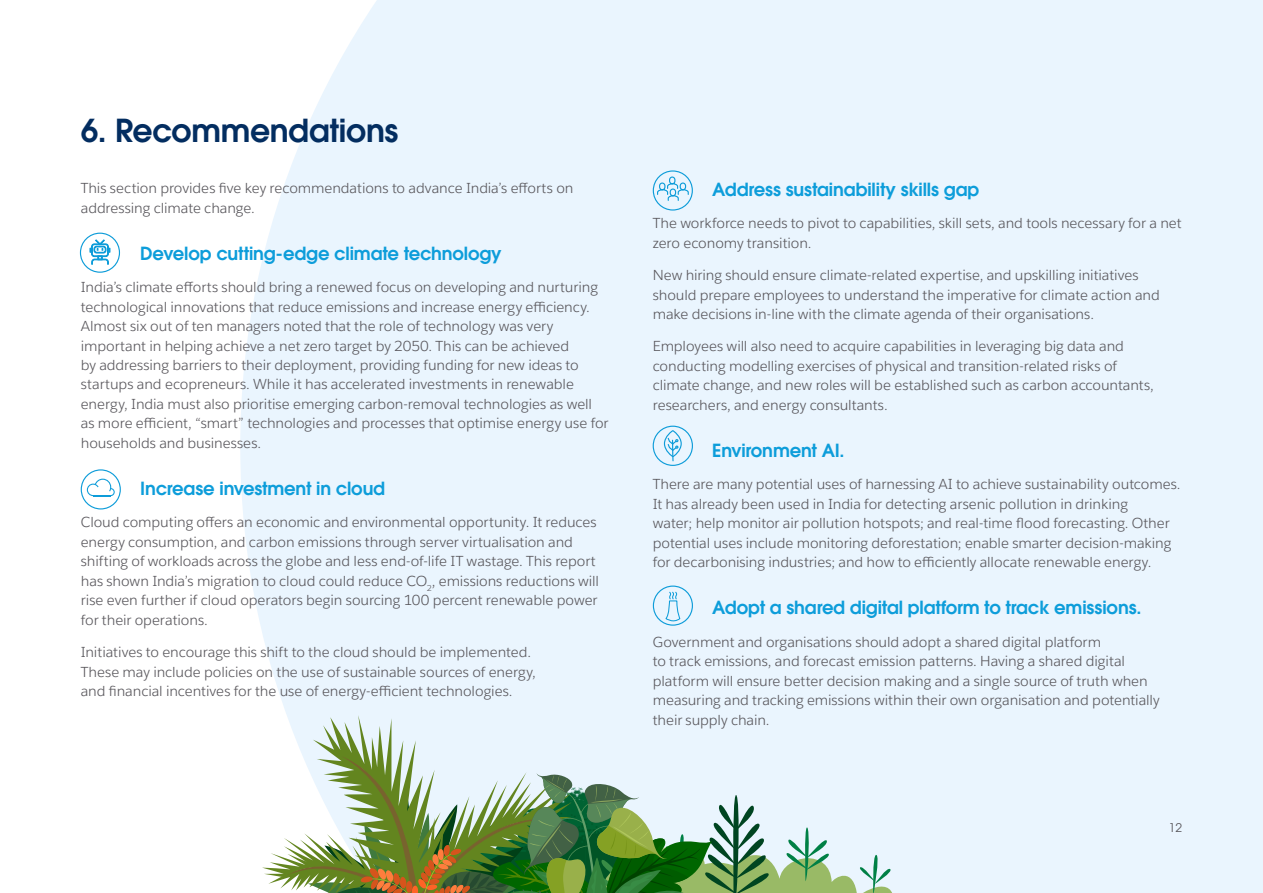
<style>
.page{position:relative;width:1263px;height:893px;background:#fff}
.page>*{position:absolute;margin:0;border:0;box-sizing:border-box;transform-origin:0 0}
.t1{font:600 31.5px "ITC Avant Garde Std";letter-spacing:-.01em;color:#032d60}
.t2{font:600 18px "ITC Avant Garde Std";letter-spacing:-.01em;color:#0d9dda}
.t3{font:14.25px/19.5px "Salesforce Sans";letter-spacing:-.005em;color:#59575c}
.t4{font:12px "ITC Avant Garde Pro";color:#59575c}
</style>
<div class="page">
<div style="left:240px;top:0;width:1023px;height:893px;background:#eaf5fe"></div>
<div style="left:81px;top:469px;width:40px;height:40px;border:1px solid #0d9cd9;border-radius:50%"></div>
<svg style="left:87px;top:479px;width:28px;height:17px"></svg>
<svg style="left:652px;top:170px;width:41px;height:41px;background:#c2e4f7"></svg>
<div style="left:80px;top:233px;width:40px;height:40px;border:1px solid #0d9cd9;border-radius:50%"></div>
<svg style="left:90px;top:240px;width:20px;height:24px"></svg>
<svg style="left:262px;top:715px;width:686px;height:178px;background:#b9cdb8"></svg>
<div style="left:653px;top:426px;width:40px;height:40px;border:1px solid #0d9cd9;border-radius:50%"></div>
<div style="left:664px;top:430px;width:18px;height:27px;border:1px solid #0d9cd9;border-radius:50%"></div>
<svg style="left:667px;top:437px;width:11px;height:25px"></svg>
<div style="left:653px;top:585px;width:40px;height:41px;border:1px solid #0d9cd9;border-radius:50%"></div>
<svg style="left:664px;top:591px;width:17px;height:33px"></svg>
<h1 class="t1" style="left:81px;top:110px;width:319px">6. Recommendations</h1>
<p class="t3" style="left:81px;top:178px;width:494px">This section provides five key recommendations to advance India’s efforts on addressing climate change.</p>
<p class="t2" style="left:140px;top:241px;width:363px">Develop cutting-edge climate technology</p>
<p class="t3" style="left:81px;top:277px;width:529px">India’s climate efforts should bring a renewed focus on developing and nurturing technological innovations that reduce emissions and increase energy efficiency.<br>Almost six out of ten managers noted that the role of technology was very important in helping achieve a net zero target by 2050. This can be achieved<br>by addressing barriers to their deployment, providing funding for new ideas to startups and ecopreneurs. While it has accelerated investments in renewable energy, India must also prioritise emerging carbon-removal technologies as well as more efficient, “smart” technologies and processes that optimise energy use for households and businesses.</p>
<p class="t2" style="left:140px;top:477px;width:246px">Increase investment in cloud</p>
<p class="t3" style="left:81px;top:513px;width:520px">Cloud computing offers an economic and environmental opportunity. It reduces energy consumption, and carbon emissions through server virtualisation and shifting of workloads across the globe and less end-of-life IT wastage. This report has shown India’s migration to cloud could reduce CO<sub>2</sub>, emissions reductions will rise even further if cloud operators begin sourcing 100 percent renewable power for their operations.</p>
<p class="t3" style="left:81px;top:642px;width:457px">Initiatives to encourage this shift to the cloud should be implemented.<br>These may include policies on the use of sustainable sources of energy, and financial incentives for the use of energy-efficient technologies.</p>
<p class="t2" style="left:712px;top:178px;width:269px">Address sustainability skills gap</p>
<p class="t3" style="left:653px;top:214px;width:530px">The workforce needs to pivot to capabilities, skill sets, and tools necessary for a net zero economy transition.</p>
<p class="t3" style="left:653px;top:265px;width:509px">New hiring should ensure climate-related expertise, and upskilling initiatives should prepare employees to understand the imperative for climate action and make decisions in-line with the climate agenda of their organisations.</p>
<p class="t3" style="left:653px;top:337px;width:503px">Employees will also need to acquire capabilities in leveraging big data and conducting modelling exercises of physical and transition-related risks of climate change, and new roles will be established such as carbon accountants, researchers, and energy consultants.</p>
<p class="t2" style="left:712px;top:439px;width:131px">Environment AI.</p>
<p class="t3" style="left:653px;top:474px;width:529px">There are many potential uses of harnessing AI to achieve sustainability outcomes.<br>It has already been used in India for detecting arsenic pollution in drinking<br>water; help monitor air pollution hotspots; and real-time flood forecasting. Other potential uses include monitoring deforestation; enable smarter decision-making for decarbonising industries; and how to efficiently allocate renewable energy.</p>
<p class="t2" style="left:712px;top:596px;width:428px">Adopt a shared digital platform to track emissions.</p>
<p class="t3" style="left:653px;top:632px;width:508px">Government and organisations should adopt a shared digital platform<br>to track emissions, and forecast emission patterns. Having a shared digital platform will ensure better decision making and a single source of truth when measuring and tracking emissions within their own organisation and potentially their supply chain.</p>
<p class="t4" style="left:1169px;top:820px;width:15px">12</p>
</div>
